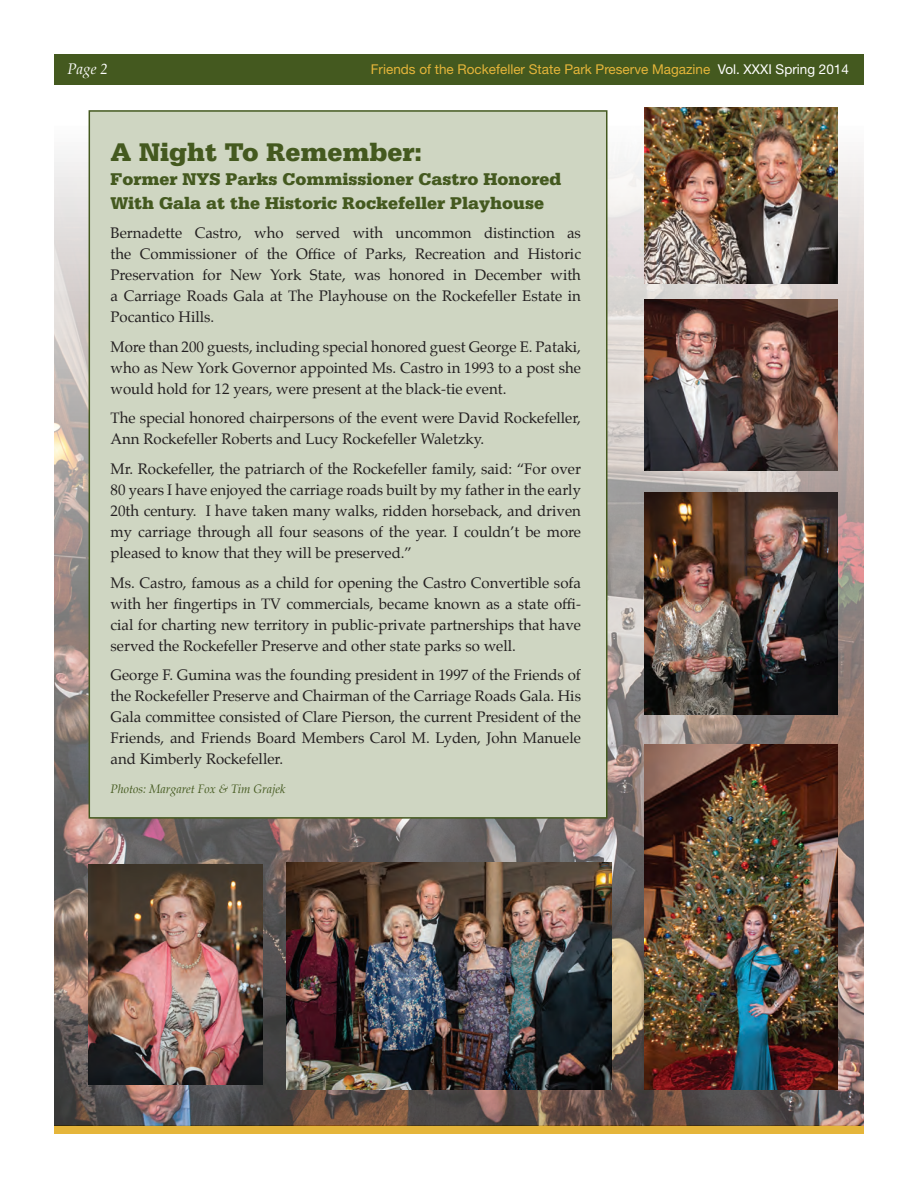
<style>
.page{position:relative;width:918px;height:1188px;background:#fff}
.page>*{position:absolute;margin:0;border:0;box-sizing:border-box;transform-origin:0 0}
.t1{font:900 27px "Serifa";color:#44591f}
.t2{font:900 18px/24px "Serifa";color:#44591f}
.t3{font:15px/21px "Palatino";color:#231f20;text-align:justify}
.t4{font:italic 15px "Palatino";color:#fff}
.t5{font:13.5px "Helvetica Neue";color:#e5b53a}
.t6{font:italic 12px "Palatino";color:#44591f}
.s1{color:#fff}
</style>
<div class="page">
<div style="left:54px;top:54px;width:810px;height:30px;background:#44591f"></div>
<div style="left:54px;top:1125px;width:810px;height:9px;background:#e5b53a"></div>
<img style="left:54px;top:126px;width:810px;height:999px">
<img style="left:644px;top:107px;width:194px;height:177px">
<img style="left:287px;top:862px;width:324px;height:227px">
<img style="left:644px;top:744px;width:194px;height:345px">
<img style="left:89px;top:864px;width:174px;height:220px">
<div style="left:89px;top:110px;width:519px;height:709px;background:#cfd6c2;border:2px solid #44591f"></div>
<img style="left:644px;top:492px;width:194px;height:222px">
<img style="left:644px;top:299px;width:194px;height:171px">
<p class="t4" style="left:68px;top:56px;width:42px">Page 2</p>
<p class="t5" style="left:371px;top:61px;width:480px">Friends of the Rockefeller State Park Preserve Magazine <span class="s1">Vol. XXXI Spring 2014</span></p>
<h1 class="t1" style="left:111px;top:136px;width:313px">A Night To Remember:</h1>
<p class="t2" style="left:111px;top:166px;width:452px">Former NYS Parks Commissioner Castro Honored<br>With Gala at the Historic Rockefeller Playhouse</p>
<p class="t3" style="left:111px;top:223px;width:472px">Bernadette Castro, who served with uncommon distinction as the Commissioner of the Office of Parks, Recreation and Historic Preservation for New York State, was honored in December with a Carriage Roads Gala at The Playhouse on the Rockefeller Estate in Pocantico Hills.</p>
<p class="t3" style="left:111px;top:336px;width:472px">More than 200 guests, including special honored guest George E. Pataki, who as New York Governor appointed Ms. Castro in 1993 to a post she would hold for 12 years, were present at the black-tie event.</p>
<p class="t3" style="left:111px;top:408px;width:472px">The special honored chairpersons of the event were David Rockefeller,<br>Ann Rockefeller Roberts and Lucy Rockefeller Waletzky.</p>
<p class="t3" style="left:111px;top:458px;width:472px">Mr. Rockefeller, the patriarch of the Rockefeller family, said: “For over 80 years I have enjoyed the carriage roads built by my father in the early 20th century. I have taken many walks, ridden horseback, and driven my carriage through all four seasons of the year. I couldn’t be more pleased to know that they will be preserved.”</p>
<p class="t3" style="left:111px;top:572px;width:472px">Ms. Castro, famous as a child for opening the Castro Convertible sofa with her fingertips in TV commercials, became known as a state offi&shy;cial for charting new territory in public-private partnerships that have served the Rockefeller Preserve and other state parks so well.</p>
<p class="t3" style="left:111px;top:665px;width:472px">George F. Gumina was the founding president in 1997 of the Friends of the Rockefeller Preserve and Chairman of the Carriage Roads Gala. His Gala committee consisted of Clare Pierson, the current President of the Friends, and Friends Board Members Carol M. Lyden, John Manuele and Kimberly Rockefeller.</p>
<p class="t6" style="left:111px;top:779px;width:176px">Photos: Margaret Fox &amp; Tim Grajek</p>
</div>
